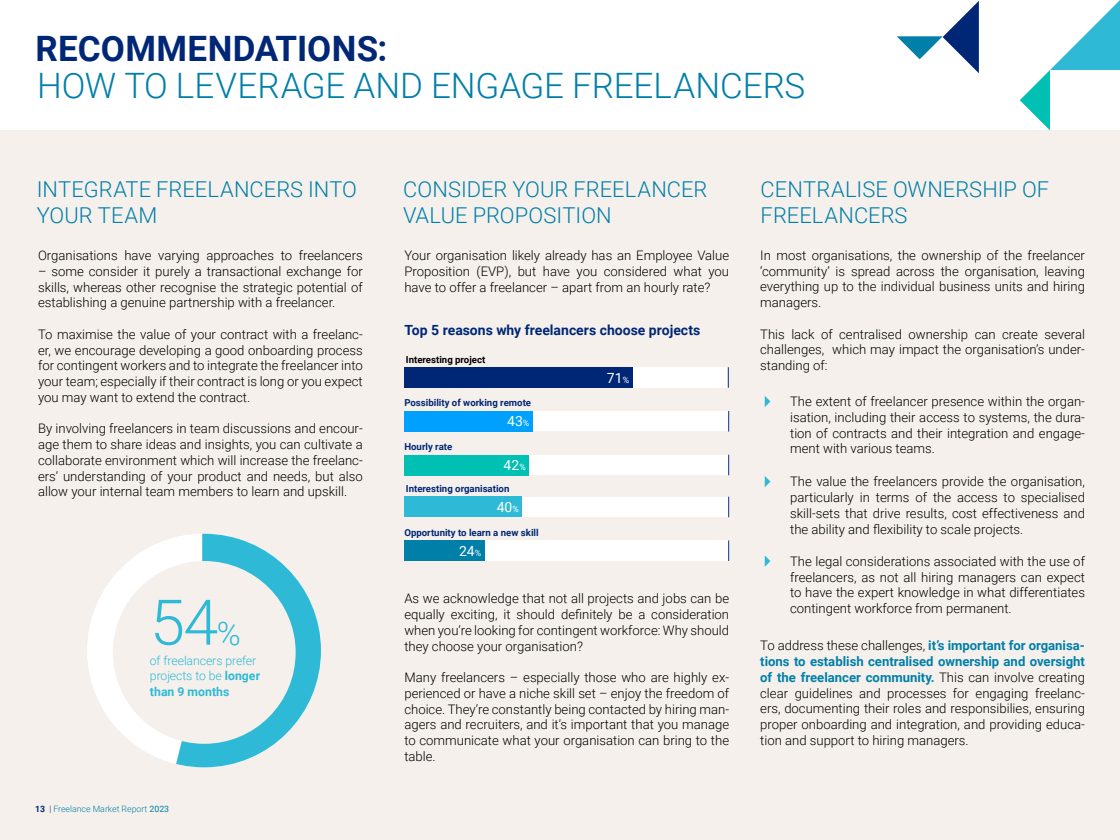
<style>
.page{position:relative;width:1120px;height:840px;background:#fff}
.page>*{position:absolute;margin:0;border:0;box-sizing:border-box;transform-origin:0 0}
.t1{font:300 63px "Roboto";color:#2ebad7}
.t2{font:300 35px "Roboto";color:#007fa9}
.t3{font:700 35px "Roboto";letter-spacing:.005em;color:#002776}
.t4{font:300 21.88px/26.2px "Roboto";letter-spacing:.005em;color:#007fa9}
.t5{font:700 14px "Roboto";color:#002776}
.t6{font:14px "Roboto";color:#fff}
.t7{font:14px "Roboto";color:#fcffff}
.t8{font:300 13.12px/15.8px "Roboto";color:#000;text-align:justify}
.t9{font:300 12.25px/15.7px "Roboto";letter-spacing:-.01em;color:#2ebad7}
.t10{font:700 9.62px "Roboto";color:#002776}
.t11{font:700 9.62px "Roboto";color:#000}
.t12{font:300 8.75px "Roboto";color:#007fa9}
.s1{font-size:8.75px}
.s2{font-size:32.55px}
.s3{font-weight:700;color:#007fa9}
.s4{font-weight:700}
.s5{font-weight:700;color:#002776}
.s6{color:#002776}
.s7{font-weight:400}
</style>
<div class="page">
<div style="left:0;top:130px;width:1120px;height:710px;background:#f5f0eb"></div>
<svg style="left:1020px;top:0;width:100px;height:130px"></svg>
<svg style="left:897px;top:1px;width:82px;height:72px"></svg>
<svg style="left:87px;top:534px;width:234px;height:233px"></svg>
<div style="left:113px;top:561px;width:183px;height:183px;background:#f5f0eb;border-radius:50%"></div>
<div style="left:404px;top:367px;width:325px;height:21px;background:#fff"></div>
<div style="left:404px;top:497px;width:326px;height:20px;background:#fff"></div>
<div style="left:405px;top:411px;width:325px;height:20px;background:#fff"></div>
<div style="left:405px;top:541px;width:325px;height:20px;background:#fff"></div>
<div style="left:405px;top:455px;width:325px;height:20px;background:#fff"></div>
<svg style="left:728px;top:367px;width:1px;height:21px"></svg>
<svg style="left:728px;top:411px;width:1px;height:21px"></svg>
<svg style="left:728px;top:455px;width:1px;height:20px"></svg>
<svg style="left:728px;top:540px;width:1px;height:21px"></svg>
<svg style="left:728px;top:497px;width:1px;height:20px"></svg>
<div style="left:405px;top:411px;width:128px;height:21px;background:#00a0ff"></div>
<div style="left:404px;top:540px;width:81px;height:21px;background:#007fa9"></div>
<div style="left:405px;top:455px;width:124px;height:20px;background:#00bfb3"></div>
<div style="left:404px;top:367px;width:229px;height:21px;background:#002776"></div>
<div style="left:404px;top:497px;width:118px;height:20px;background:#2ebad7"></div>
<svg style="left:765px;top:396px;width:5px;height:11px"></svg>
<svg style="left:765px;top:476px;width:5px;height:11px"></svg>
<svg style="left:765px;top:555px;width:5px;height:12px"></svg>
<h2 class="t3" style="left:36px;top:24px;width:353px">RECOMMENDATIONS:</h2>
<h2 class="t2" style="left:37px;top:61px;width:770px">HOW TO LEVERAGE AND ENGAGE FREELANCERS</h2>
<h3 class="t4" style="left:37px;top:175px;width:321px">INTEGRATE FREELANCERS INTO<br>YOUR TEAM</h3>
<h3 class="t4" style="left:403px;top:175px;width:306px">CONSIDER YOUR FREELANCER<br>VALUE PROPOSITION</h3>
<h3 class="t4" style="left:761px;top:175px;width:290px">CENTRALISE OWNERSHIP OF<br>FREELANCERS</h3>
<p class="t8" style="left:38px;top:247px;width:326px">Organisations have varying approaches to freelancers</p>
<p class="t8" style="left:38px;top:263px;width:326px">– some consider it purely a transactional exchange for skills, whereas other recognise the strategic potential of establishing a genuine partnership with a freelancer.</p>
<p class="t8" style="left:38px;top:326px;width:326px">To maximise the value of your contract with a freelanc&shy;er, we encourage developing a good onboarding process for contingent workers and to integrate the freelancer into your team; especially if their contract is long or you expect you may want to extend the contract.</p>
<p class="t8" style="left:38px;top:420px;width:326px">By involving freelancers in team discussions and encour&shy;age them to share ideas and insights, you can cultivate a collaborate environment which will increase the freelanc&shy;ers’ understanding of your product and needs, but also allow your internal team members to learn and upskill.</p>
<p class="t8" style="left:760px;top:247px;width:326px">In most organisations, the ownership of the freelancer ‘community’ is spread across the organisation, leaving everything up to the individual business units and hiring managers.</p>
<p class="t8" style="left:760px;top:326px;width:326px">This lack of centralised ownership can create several challenges, which may impact the organisation’s under&shy;standing of:</p>
<p class="t8" style="left:404px;top:247px;width:326px">Your organisation likely already has an Employee Value Proposition (EVP), but have you considered what you have to offer a freelancer – apart from an hourly rate?</p>
<p class="t5" style="left:405px;top:321px;width:297px">Top 5 reasons why freelancers choose projects</p>
<p class="t11" style="left:406px;top:353px;width:81px">Interesting project</p>
<p class="t6" style="left:607px;top:368px;width:24px">71<span class="s1">%</span></p>
<p class="t8" style="left:790px;top:393px;width:296px">The extent of freelancer presence within the organ&shy;isation, including their access to systems, the dura&shy;tion of contracts and their integration and engage&shy;ment with various teams.</p>
<p class="t8" style="left:790px;top:473px;width:296px">The value the freelancers provide the organisation, particularly in terms of the access to specialised skill-sets that drive results, cost effectiveness and the ability and flexibility to scale projects.</p>
<p class="t8" style="left:790px;top:553px;width:296px">The legal considerations associated with the use of freelancers, as not all hiring managers can expect to have the expert knowledge in what differentiates contingent workforce from permanent.</p>
<p class="t10" style="left:404px;top:396px;width:128px">Possibility of working remote</p>
<p class="t7" style="left:507px;top:411px;width:24px">43<span class="s1">%</span></p>
<p class="t10" style="left:404px;top:440px;width:49px">Hourly rate</p>
<p class="t6" style="left:504px;top:455px;width:24px">42<span class="s1">%</span></p>
<p class="t10" style="left:406px;top:482px;width:105px">Interesting organisation</p>
<p class="t6" style="left:497px;top:497px;width:24px">40<span class="s1">%</span></p>
<p class="t10" style="left:404px;top:525px;width:136px">Opportunity to learn a new skill</p>
<p class="t6" style="left:459px;top:541px;width:24px">24<span class="s1">%</span></p>
<p class="t8" style="left:404px;top:590px;width:326px">As we acknowledge that not all projects and jobs can be equally exciting, it should definitely be a consideration when you’re looking for contingent workforce: Why should they choose your organisation?</p>
<p class="t8" style="left:404px;top:669px;width:326px">Many freelancers – especially those who are highly ex&shy;perienced or have a niche skill set – enjoy the freedom of choice. They’re constantly being contacted by hiring man&shy;agers and recruiters, and it’s important that you manage to communicate what your organisation can bring to the table.</p>
<h1 class="t1" style="left:150px;top:578px;width:92px">54<span class="s2">%</span></h1>
<p class="t8" style="left:760px;top:637px;width:326px">To address these challenges, <span class="s3">it’s important for organisa&shy;tions to establish centralised ownership and oversight of the freelancer community.</span> This can involve creating clear guidelines and processes for engaging freelanc&shy;ers, documenting their roles and responsibilies, ensuring proper onboarding and integration, and providing educa&shy;tion and support to hiring managers.</p>
<p class="t9" style="left:150px;top:652px;width:112px">of freelancers prefer projects to be <span class="s4">longer than 9 months</span></p>
<p class="t12" style="left:35px;top:802px;width:136px"><span class="s5">13</span> <span class="s6">|</span> Freelance Market Report <span class="s7">2023</span></p>
</div>
